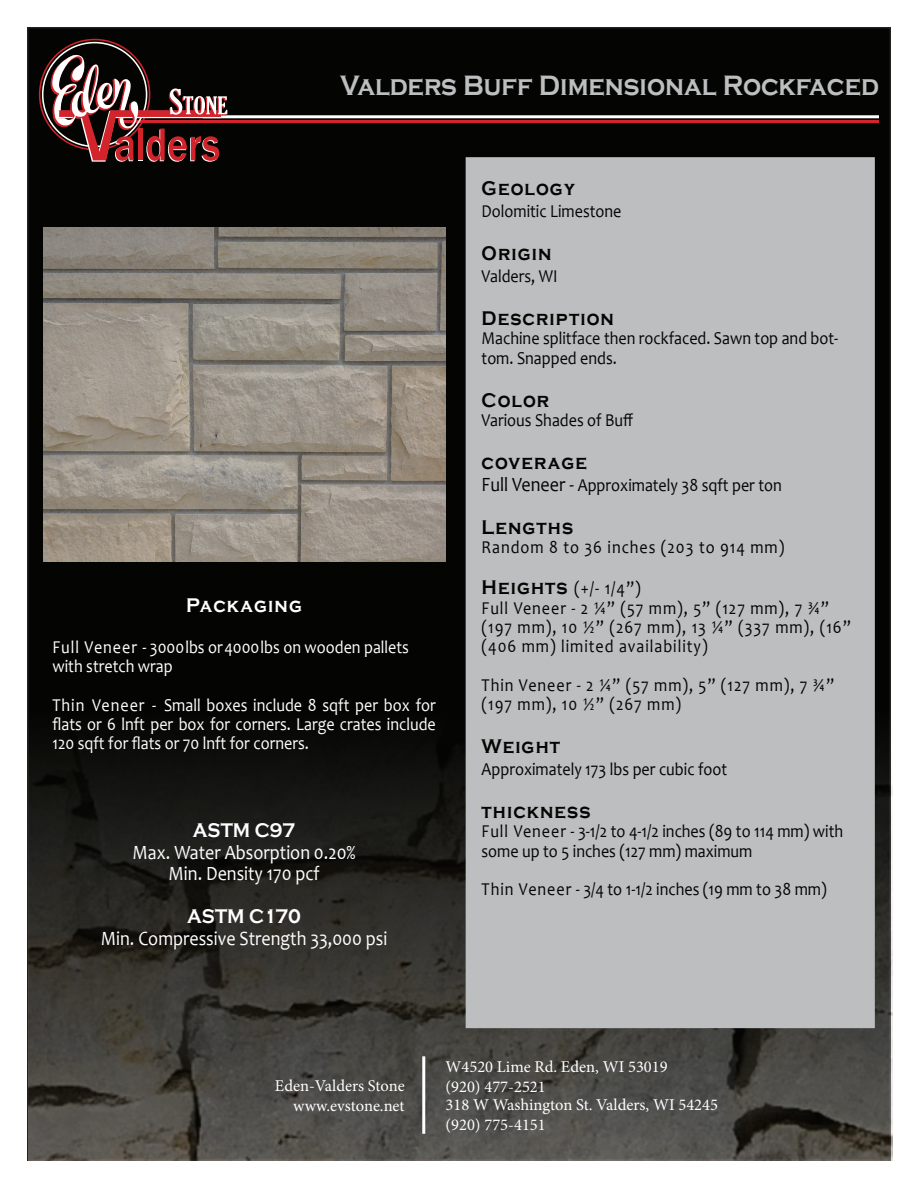
<style>
.page{position:relative;width:918px;height:1188px;background:#fff}
.page>*{position:absolute;margin:0;border:0;box-sizing:border-box;transform-origin:0 0}
.t1{font:700 28.8px "Copperplate Gothic";color:#bdbebf;scale:.88 1}
.t2{font:20.4px/21.6px "Candara";color:#fff;text-align:center;scale:.88 1}
.t3{font:700 20.4px "Copperplate Gothic";letter-spacing:.06em;color:#040503;scale:.88 1}
.t4{font:700 20.4px "Copperplate Gothic";color:#fff;scale:.88 1}
.t5{font:700 20.4px "Copperplate Gothic";letter-spacing:.06em;color:#fff;scale:.88 1}
.t6{font:18.15px/19.4px "Candara";color:#040503;scale:.88 1}
.t7{font:18.15px/19.4px "Candara";letter-spacing:.06em;color:#040503;scale:.88 1}
.t8{font:18.15px/19.4px "Candara";color:#fff;scale:.88 1}
.t9{font:16.5px/19.5px "Minion Pro";color:#fff}
.s1{font-size:20.4px}
.s2{font-family:"Copperplate Gothic";font-weight:700;font-size:20.4px}
</style>
<div class="page">
<div style="left:28px;top:28px;width:862px;height:1132px;background:#040503"></div>
<hr style="left:122px;top:120px;width:757px;height:3px;background:#d3232b">
<hr style="left:203px;top:115px;width:676px;height:3px;background:#fff">
<svg style="left:39px;top:39px;width:188px;height:123px"></svg>
<img style="left:28px;top:707px;width:865px;height:454px">
<div style="left:466px;top:157px;width:409px;height:871px;background:#bdbebf;border:3px solid #bdbebf"></div>
<img style="left:43px;top:227px;width:402px;height:334px">
<hr style="left:422px;top:1056px;width:3px;height:78px;background:#fff">
<h1 class="t1" style="left:340px;top:69px;width:614px">Valders Buff Dimensional Rockfaced</h1>
<p class="t5" style="left:186px;top:594px;width:133px">Packaging</p>
<p class="t8" style="left:53px;top:637px;width:407px">Full Veneer - 3000 lbs or 4000 lbs on wooden pallets with stretch wrap</p>
<p class="t8" style="left:53px;top:695px;width:437px;text-align:justify">Thin Veneer - Small boxes include 8 sqft per box for flats or 6 lnft per box for corners. Large crates include 120 sqft for flats or 70 lnft for corners.</p>
<p class="t4" style="left:193px;top:819px;width:118px">ASTM C97</p>
<p class="t2" style="left:133px;top:841px;width:255px">Max. Water Absorption 0.20%<br>Min. Density 170 pcf</p>
<p class="t4" style="left:187px;top:905px;width:131px">ASTM C170</p>
<p class="t2" style="left:101px;top:927px;width:327px">Min. Compressive Strength 33,000 psi</p>
<p class="t3" style="left:482px;top:177px;width:107px">Geology</p>
<p class="t6" style="left:482px;top:201px;width:160px">Dolomitic Limestone</p>
<p class="t3" style="left:482px;top:242px;width:81px">Origin</p>
<p class="t6" style="left:482px;top:266px;width:88px">Valders, WI</p>
<p class="t3" style="left:482px;top:307px;width:152px">Description</p>
<p class="t6" style="left:482px;top:329px;width:407px">Machine splitface then rockfaced. Sawn top and bot&shy;tom. Snapped ends.</p>
<p class="t3" style="left:482px;top:389px;width:79px">Color</p>
<p class="t6" style="left:482px;top:410px;width:174px">Various Shades of Buff</p>
<p class="t3" style="left:482px;top:451px;width:121px">coverage</p>
<p class="t6" style="left:482px;top:475px;width:343px"><span class="s1">Full Veneer -</span> Approximately 38 sqft per ton</p>
<p class="t3" style="left:482px;top:516px;width:106px">Lengths</p>
<p class="t7" style="left:482px;top:538px;width:346px">Random 8 to 36 inches (203 to 914 mm)</p>
<p class="t7" style="left:482px;top:579px;width:421px"><span class="s2">Heights</span> (+/- 1/4”)<br>Full Veneer - 2 ¼” (57 mm), 5” (127 mm), 7 ¾” (197 mm), 10 ½” (267 mm), 13 ¼” (337 mm), (16” (406 mm) limited availability)</p>
<p class="t7" style="left:482px;top:675px;width:402px">Thin Veneer - 2 ¼” (57 mm), 5” (127 mm), 7 ¾” (197 mm), 10 ½” (267 mm)</p>
<p class="t3" style="left:482px;top:735px;width:91px">Weight</p>
<p class="t6" style="left:482px;top:759px;width:281px">Approximately 173 lbs per cubic foot</p>
<p class="t3" style="left:482px;top:800px;width:125px">thickness</p>
<p class="t6" style="left:482px;top:822px;width:413px">Full Veneer - 3-1/2 to 4-1/2 inches (89 to 114 mm) with some up to 5 inches (127 mm) maximum</p>
<p class="t6" style="left:482px;top:879px;width:394px">Thin Veneer - 3/4 to 1-1/2 inches (19 mm to 38 mm)</p>
<p class="t9" style="left:275px;top:1076px;width:131px;text-align:right">Eden-Valders Stone www.evstone.net</p>
<p class="t9" style="left:446px;top:1057px;width:224px">W4520 Lime Rd. Eden, WI 53019 (920) 477-2521</p>
<p class="t9" style="left:446px;top:1095px;width:274px">318 W Washington St. Valders, WI 54245 (920) 775-4151</p>
</div>
